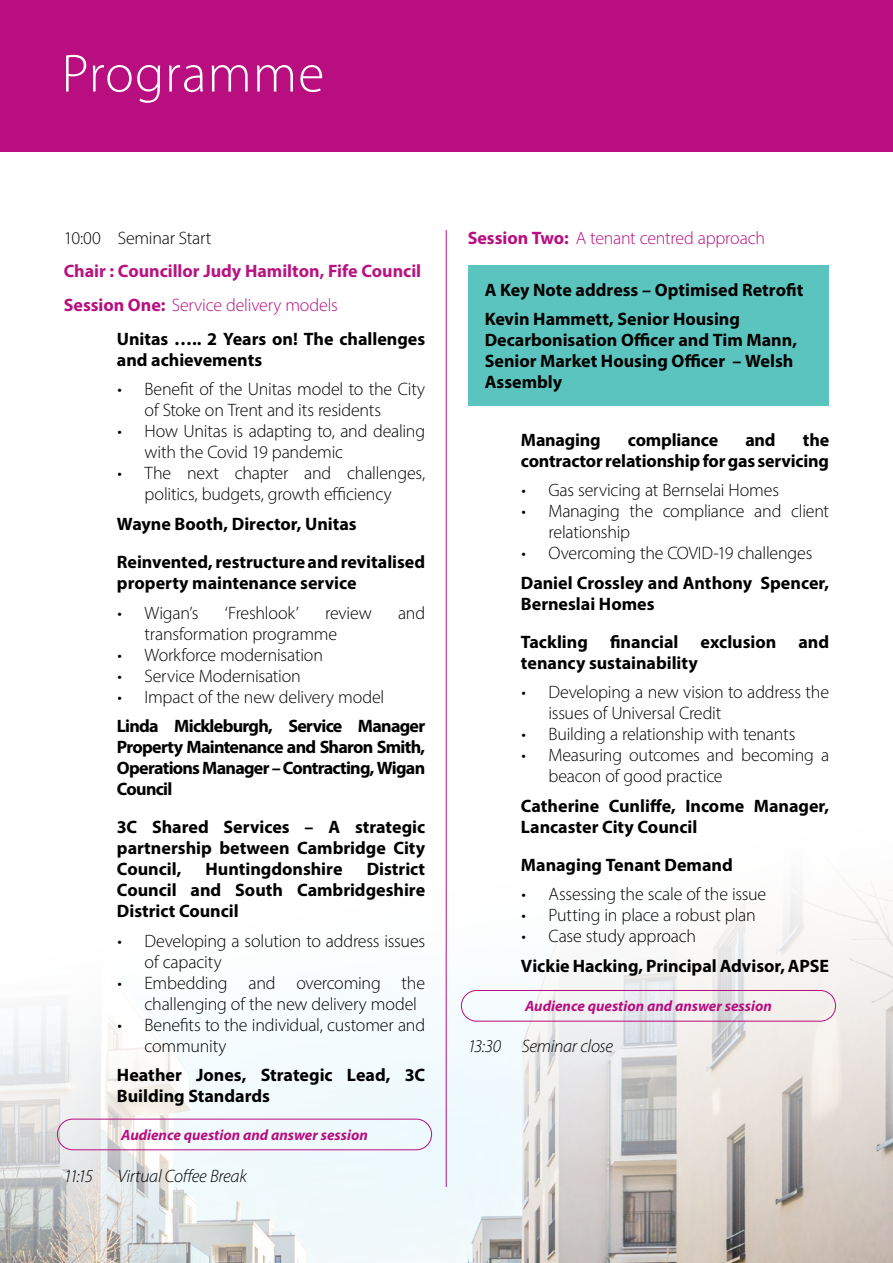
<style>
.page{position:relative;width:893px;height:1263px;background:#fff}
.page>*{position:absolute;margin:0;border:0;box-sizing:border-box;transform-origin:0 0}
.t1{font:300 54px "Myriad Pro";letter-spacing:.02em;color:#fff}
.t2{font:700 18px/21px "Myriad Pro";color:#000}
.t3{font:300 18px/21px "Myriad Pro";letter-spacing:-.01em;color:#000}
.t4{font:700 18px/33.8px "Myriad Pro";color:#b81481}
.t5{font:italic 300 18px "Myriad Pro";letter-spacing:-.015em;color:#000}
.t6{font:300 18px "Myriad Pro";letter-spacing:-.015em;color:#b80e80}
.t7{font:italic 700 15px "Myriad Pro";color:#b80e80}
.s1{color:#b80e80}
.s2{font-weight:300;color:#b80e80}
.s3{font-weight:700}
</style>
<div class="page">
<img style="left:0;top:784px;width:893px;height:479px">
<div style="left:0;top:0;width:893px;height:152px;background:#b80e80"></div>
<hr style="left:446px;top:230px;width:1px;height:957px;background:#b80e80">
<div style="left:57px;top:1119px;width:375px;height:31px;border:1px solid #b80e80;border-radius:15px"></div>
<div style="left:461px;top:990px;width:375px;height:31px;border:1px solid #b80e80;border-radius:15px"></div>
<div style="left:468px;top:265px;width:361px;height:140px;background:#5bc4be"></div>
<h1 class="t1" style="left:62px;top:41px;width:264px">Programme</h1>
<p class="t3" style="left:64px;top:227px;width:149px">10:00 Seminar Start</p>
<p class="t4" style="left:64px;top:254px;width:359px">Chair : Councillor Judy Hamilton, Fife Council<br><span class="s1">Session One:</span> <span class="s2">Service delivery models</span></p>
<p class="t2" style="left:117px;top:328px;width:310px">Unitas ….. 2 Years on! The challenges and achievements</p>
<p class="t3" style="left:145px;top:379px;width:282px;text-indent:-27px">• Benefit of the Unitas model to the City of Stoke on Trent and its residents</p>
<p class="t3" style="left:145px;top:421px;width:282px;text-indent:-27px">• How Unitas is adapting to, and dealing with the Covid 19 pandemic</p>
<p class="t3" style="left:118px;top:463px;width:309px;text-align:center">• The next chapter and challenges, politics, budgets, growth efficiency</p>
<p class="t2" style="left:117px;top:504px;width:310px;line-height:38px">Wayne Booth, Director, Unitas<br>Reinvented, restructure and revitalised</p>
<p class="t2" style="left:117px;top:572px;width:241px">property maintenance service</p>
<p class="t3" style="left:118px;top:602px;width:83px">• Wigan’s</p>
<p class="t3" style="left:225px;top:602px;width:75px">‘Freshlook’</p>
<p class="t3" style="left:325px;top:602px;width:48px">review</p>
<p class="t3" style="left:398px;top:602px;width:29px">and</p>
<p class="t3" style="left:145px;top:623px;width:194px">transformation programme</p>
<p class="t3" style="left:118px;top:644px;width:207px">• Workforce modernisation</p>
<p class="t3" style="left:118px;top:665px;width:185px">• Service Modernisation</p>
<p class="t3" style="left:118px;top:686px;width:268px">• Impact of the new delivery model</p>
<p class="t2" style="left:117px;top:715px;width:310px;text-align:justify">Linda Mickleburgh, Service Manager Property Maintenance and Sharon Smith, Operations Manager – Contracting, Wigan Council</p>
<p class="t2" style="left:117px;top:816px;width:310px;text-align:justify">3C Shared Services – A strategic partnership between Cambridge City Council,</p>
<p class="t2" style="left:206px;top:858px;width:138px">Huntingdonshire</p>
<p class="t2" style="left:117px;top:858px;width:310px;text-align:justify;text-indent:250px">District Council and South Cambridgeshire District Council</p>
<p class="t3" style="left:145px;top:930px;width:282px;text-indent:-27px">• Developing a solution to address issues of capacity</p>
<p class="t3" style="left:145px;top:972px;width:282px;text-indent:-27px">• Embedding and overcoming the challenging of the new delivery model</p>
<p class="t3" style="left:145px;top:1014px;width:282px;text-indent:-27px">• Benefits to the individual, customer and community</p>
<p class="t2" style="left:117px;top:1064px;width:310px">Heather Jones, Strategic Lead, 3C<br>Building Standards</p>
<p class="t7" style="left:121px;top:1125px;width:248px">Audience question and answer session</p>
<p class="t5" style="left:64px;top:1165px;width:31px">11:15</p>
<p class="t5" style="left:118px;top:1165px;width:131px">Virtual Coffee Break</p>
<p class="t6" style="left:468px;top:227px;width:299px"><span class="s3">Session Two:</span> A tenant centred approach</p>
<p class="t2" style="left:485px;top:274px;width:320px;line-height:29.5px">A Key Note address – Optimised Retrofit<br>Kevin Hammett, Senior Housing</p>
<p class="t2" style="left:485px;top:329px;width:314px">Decarbonisation Officer and Tim Mann,<br>Senior Market Housing Officer – Welsh<br>Assembly</p>
<p class="t2" style="left:521px;top:428px;width:310px;text-align:right">the<br>contractor relationship for gas servicing</p>
<p class="t3" style="left:522px;top:479px;width:259px">• Gas servicing at Bernselai Homes</p>
<p class="t3" style="left:549px;top:500px;width:282px;text-indent:-27px">• Managing the compliance and client relationship</p>
<p class="t3" style="left:522px;top:542px;width:292px">• Overcoming the COVID-19 challenges</p>
<p class="t2" style="left:521px;top:571px;width:310px">Daniel Crossley and Anthony Spencer,<br>Berneslai Homes</p>
<p class="t2" style="left:521px;top:630px;width:310px">Tackling financial exclusion and tenancy sustainability</p>
<p class="t3" style="left:549px;top:681px;width:282px;text-indent:-27px">• Developing a new vision to address the issues of Universal Credit</p>
<p class="t3" style="left:522px;top:723px;width:275px">• Building a relationship with tenants</p>
<p class="t3" style="left:549px;top:744px;width:282px;text-indent:-27px">• Measuring outcomes and becoming a beacon of good practice</p>
<p class="t2" style="left:521px;top:794px;width:310px">Catherine Cunliffe, Income Manager,<br>Lancaster City Council</p>
<p class="t2" style="left:521px;top:853px;width:213px">Managing Tenant Demand</p>
<p class="t3" style="left:522px;top:883px;width:246px">• Assessing the scale of the issue</p>
<p class="t3" style="left:522px;top:904px;width:236px">• Putting in place a robust plan</p>
<p class="t3" style="left:522px;top:925px;width:176px">• Case study approach</p>
<p class="t2" style="left:521px;top:954px;width:310px">Vickie Hacking, Principal Advisor, APSE</p>
<p class="t2" style="left:521px;top:428px;width:81px">Managing</p>
<p class="t2" style="left:628px;top:428px;width:92px">compliance</p>
<p class="t2" style="left:745px;top:428px;width:32px">and</p>
<p class="t7" style="left:525px;top:997px;width:248px">Audience question and answer session</p>
<p class="t5" style="left:468px;top:1035px;width:147px">13:30 Seminar close</p>
</div>
